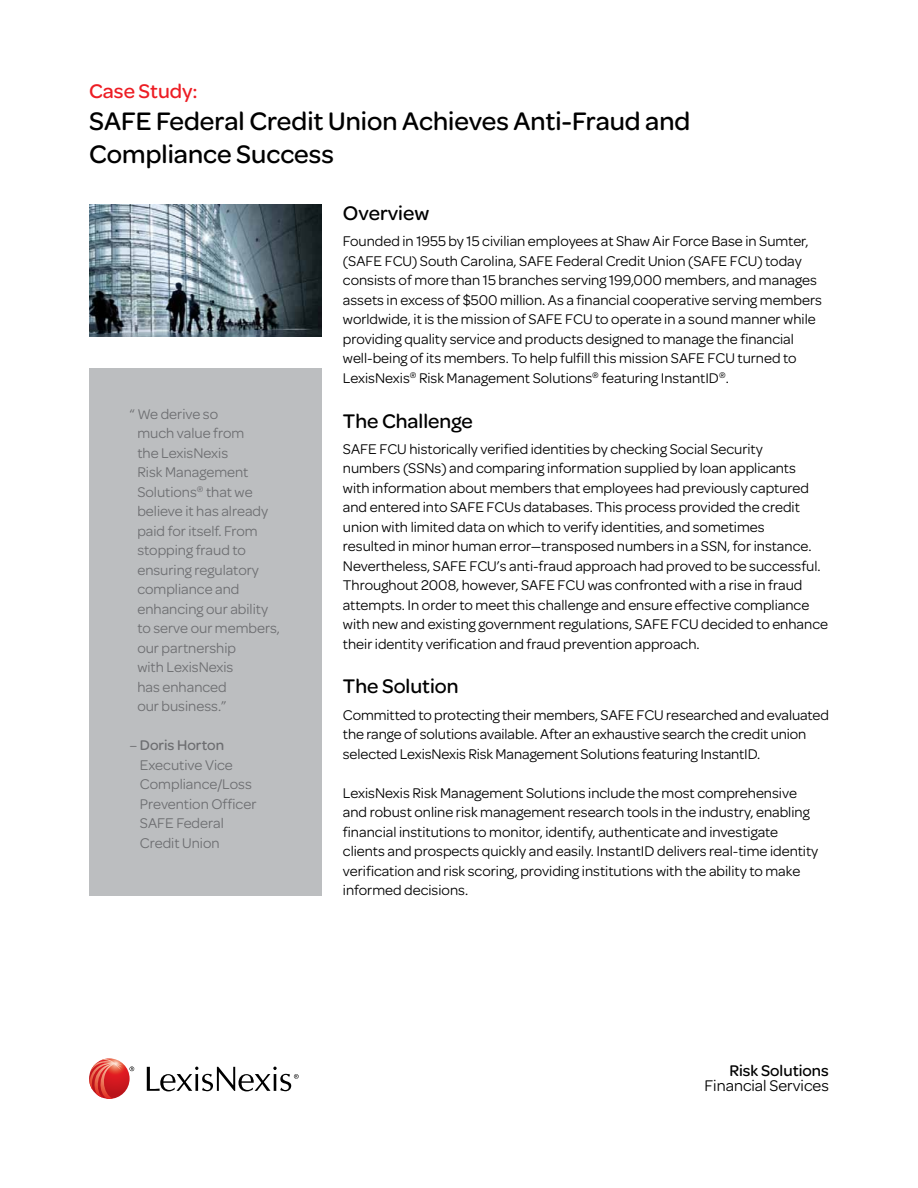
<style>
.page{position:relative;width:918px;height:1188px;background:#fff}
.page>*{position:absolute;margin:0;border:0;box-sizing:border-box;transform-origin:0 0}
.t1{font:500 27px/32.4px "Omnes";color:#000}
.t2{font:500 21px "Omnes";color:#000}
.t3{font:500 21px "Omnes";color:#ed1d24}
.t4{font:16.5px "Omnes";color:#000}
.t5{font:500 16.5px "Omnes";color:#000}
.t6{font:15px/19.5px "Omnes";color:#000}
.t7{font:15px/19.5px "Omnes";color:#6d6e71}
.s1{font-weight:500}
</style>
<div class="page">
<svg style="left:130px;top:1066px;width:4px;height:5px"></svg>
<svg style="left:147px;top:1067px;width:152px;height:25px"></svg>
<svg style="left:89px;top:1058px;width:41px;height:41px"></svg>
<svg style="left:89px;top:1059px;width:33px;height:40px"></svg>
<div style="left:89px;top:368px;width:232px;height:527px;background:#bcbec0"></div>
<img style="left:89px;top:204px;width:232px;height:133px">
<h2 class="t3" style="left:89px;top:76px;width:110px">Case Study:</h2>
<h1 class="t1" style="left:89px;top:104px;width:603px">SAFE Federal Credit Union Achieves Anti-Fraud and<br>Compliance Success</h1>
<h2 class="t2" style="left:343px;top:199px;width:88px">Overview</h2>
<p class="t6" style="left:343px;top:231px;width:480px">Founded in 1955 by 15 civilian employees at Shaw Air Force Base in Sumter, (SAFE FCU) South Carolina, SAFE Federal Credit Union (SAFE FCU) today consists of more than 15 branches serving 199,000 members, and manages assets in excess of $500 million. As a financial cooperative serving members worldwide, it is the mission of SAFE FCU to operate in a sound manner while providing quality service and products designed to manage the financial well-being of its members. To help fulfill this mission SAFE FCU turned to LexisNexis<sup>®</sup> Risk Management Solutions<sup>®</sup> featuring InstantID<sup>®</sup>.</p>
<h2 class="t2" style="left:343px;top:406px;width:132px">The Challenge</h2>
<p class="t6" style="left:343px;top:438px;width:487px">SAFE FCU historically verified identities by checking Social Security<br>numbers (SSNs) and comparing information supplied by loan applicants<br>with information about members that employees had previously captured and entered into SAFE FCUs databases. This process provided the credit union with limited data on which to verify identities, and sometimes<br>resulted in minor human error—transposed numbers in a SSN, for instance.<br>Nevertheless, SAFE FCU’s anti-fraud approach had proved to be successful.<br>Throughout 2008, however, SAFE FCU was confronted with a rise in fraud attempts. In order to meet this challenge and ensure effective compliance with new and existing government regulations, SAFE FCU decided to enhance their identity verification and fraud prevention approach.</p>
<h2 class="t2" style="left:343px;top:672px;width:117px">The Solution</h2>
<p class="t6" style="left:343px;top:704px;width:488px">Committed to protecting their members, SAFE FCU researched and evaluated the range of solutions available. After an exhaustive search the credit union selected LexisNexis Risk Management Solutions featuring InstantID.</p>
<p class="t6" style="left:343px;top:782px;width:477px">LexisNexis Risk Management Solutions include the most comprehensive and robust online risk management research tools in the industry, enabling financial institutions to monitor, identify, authenticate and investigate clients and prospects quickly and easily. InstantID delivers real-time identity verification and risk scoring, providing institutions with the ability to make informed decisions.</p>
<p class="t7" style="left:137px;top:403px;width:144px;text-indent:-8px">“ We derive so<br>much value from<br>the LexisNexis<br>Risk Management<br>Solutions<sup>®</sup> that we believe it has already paid for itself. From stopping fraud to ensuring regulatory compliance and enhancing our ability to serve our members, our partnership<br>with LexisNexis<br>has enhanced<br>our business.”</p>
<p class="t7" style="left:140px;top:734px;width:118px;text-indent:-10px">– <span class="s1">Doris Horton<br></span>Executive Vice<br>Compliance/Loss<br>Prevention Officer<br>SAFE Federal<br>Credit Union</p>
<p class="t5" style="left:729px;top:1059px;width:101px">Risk Solutions</p>
<p class="t4" style="left:705px;top:1074px;width:126px">Financial Services</p>
</div>
